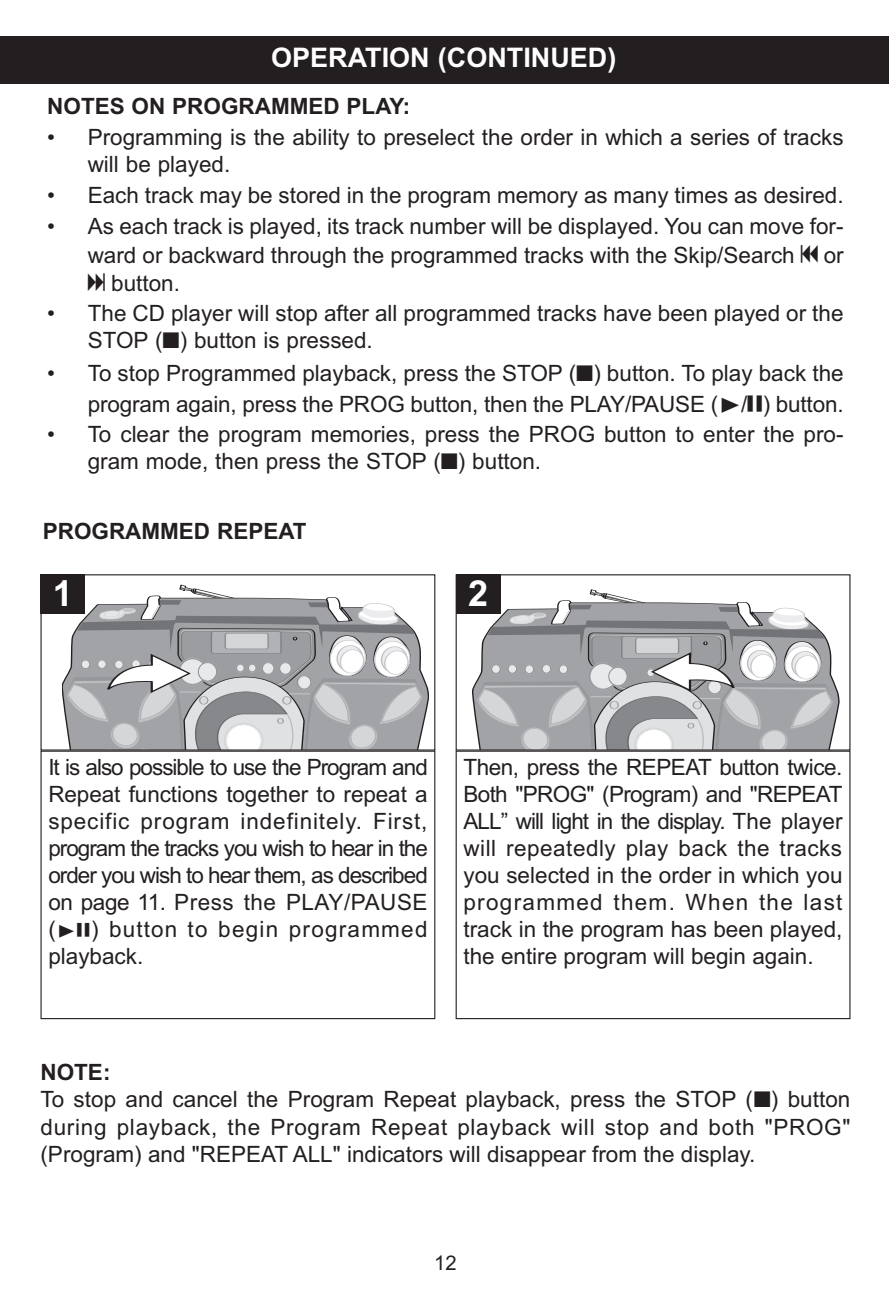
<style>
.page{position:relative;width:891px;height:1296px;background:#fff}
.page>*{position:absolute;margin:0;border:0;box-sizing:border-box;transform-origin:0 0}
.t1{font:700 36px "Arial";color:#fff}
.t2{font:700 27px "Arial";color:#fff}
.t3{font:700 25.2px "Helvetica";color:#231f20;scale:.89 1}
.t4{font:22.5px/27px "Arial";color:#231f20}
.t5{font:700 22.5px "Arial";color:#231f20}
.t6{font:20.25px "Arial";color:#231f20}
.s1{font-family:"Treasure Chest"}
.s2{font-family:"Treasure Chest";font-size:19.12px}
.s3{font-weight:700}
</style>
<div class="page">
<div style="left:0;top:36px;width:889px;height:47px;background:#231f20"></div>
<div style="left:40px;top:751px;width:395px;height:268px;border:1px solid #231f20"></div>
<svg style="left:62px;top:676px;width:367px;height:48px"></svg>
<svg style="left:66px;top:585px;width:358px;height:164px"></svg>
<div style="left:40px;top:574px;width:395px;height:177px;border:1px solid #231f20"></div>
<div style="left:40px;top:574px;width:46px;height:40px;background:#231f20"></div>
<div style="left:456px;top:751px;width:394px;height:268px;border:1px solid #231f20"></div>
<svg style="left:472px;top:681px;width:367px;height:49px"></svg>
<svg style="left:476px;top:590px;width:358px;height:159px"></svg>
<div style="left:456px;top:574px;width:394px;height:177px;border:1px solid #231f20"></div>
<div style="left:456px;top:574px;width:45px;height:40px;background:#231f20"></div>
<p class="t2" style="left:271px;top:42px;width:347px">OPERATION (CONTINUED)</p>
<p class="t5" style="left:47px;top:93px;width:365px">NOTES ON PROGRAMMED PLAY:</p>
<p class="t4" style="left:88px;top:124px;width:757px;text-indent:-40px">• Programming is the ability to preselect the order in which a series of tracks will be played.</p>
<p class="t4" style="left:47px;top:182px;width:798px">• Each track may be stored in the program memory as many times as desired.</p>
<p class="t4" style="left:88px;top:212px;width:757px;line-height:28.3px;text-align:justify;text-indent:-40px">• As each track is played, its track number will be displayed. You can move for&shy;ward or backward through the programmed tracks with the Skip/Search <span class="s1">o</span> or <span class="s1">n</span> button.</p>
<p class="t4" style="left:88px;top:300px;width:757px;text-indent:-40px">• The CD player will stop after all programmed tracks have been played or the<br>STOP (■) button is pressed.</p>
<p class="t4" style="left:47px;top:358px;width:798px;line-height:30.6px;text-align:right">• To stop Programmed playback, press the STOP (■) button. To play back the program again, press the PROG button, then the PLAY/PAUSE (<span class="s1">®</span>/<span class="s1">p</span>) button.</p>
<p class="t4" style="left:88px;top:421px;width:757px;text-indent:-40px">• To clear the program memories, press the PROG button to enter the pro&shy;gram mode, then press the STOP (■) button.</p>
<p class="t5" style="left:43px;top:518px;width:265px">PROGRAMMED REPEAT</p>
<h1 class="t1" style="left:53px;top:572px;width:22px">1</h1>
<h1 class="t1" style="left:468px;top:572px;width:22px">2</h1>
<p class="t4" style="left:48px;top:754px;width:381px;text-align:justify">It is also possible to use the Program and Repeat functions together to repeat a specific program indefinitely. First, program the tracks you wish to hear in the order you wish to hear them, as described on page 11. Press the PLAY/PAUSE (<span class="s2">®p</span>) button to begin programmed playback.</p>
<p class="t4" style="left:464px;top:754px;width:381px;text-align:justify">Then, press the REPEAT button twice.<br>Both "PROG" (Program) and "REPEAT ALL” will light in the display. The player will repeatedly play back the tracks you selected in the order in which you programmed them. When the last track in the program has been played, the entire program will begin again.</p>
<p class="t3" style="left:624px;top:939px;width:15px">1</p>
<p class="t3" style="left:701px;top:940px;width:15px">2</p>
<p class="t4" style="left:40px;top:1058px;width:812px;line-height:27.7px"><span class="s3">NOTE:<br></span>To stop and cancel the Program Repeat playback, press the STOP (■) button during playback, the Program Repeat playback will stop and both "PROG" (Program) and "REPEAT ALL" indicators will disappear from the display.</p>
<p class="t6" style="left:434px;top:1251px;width:24px">12</p>
</div>
